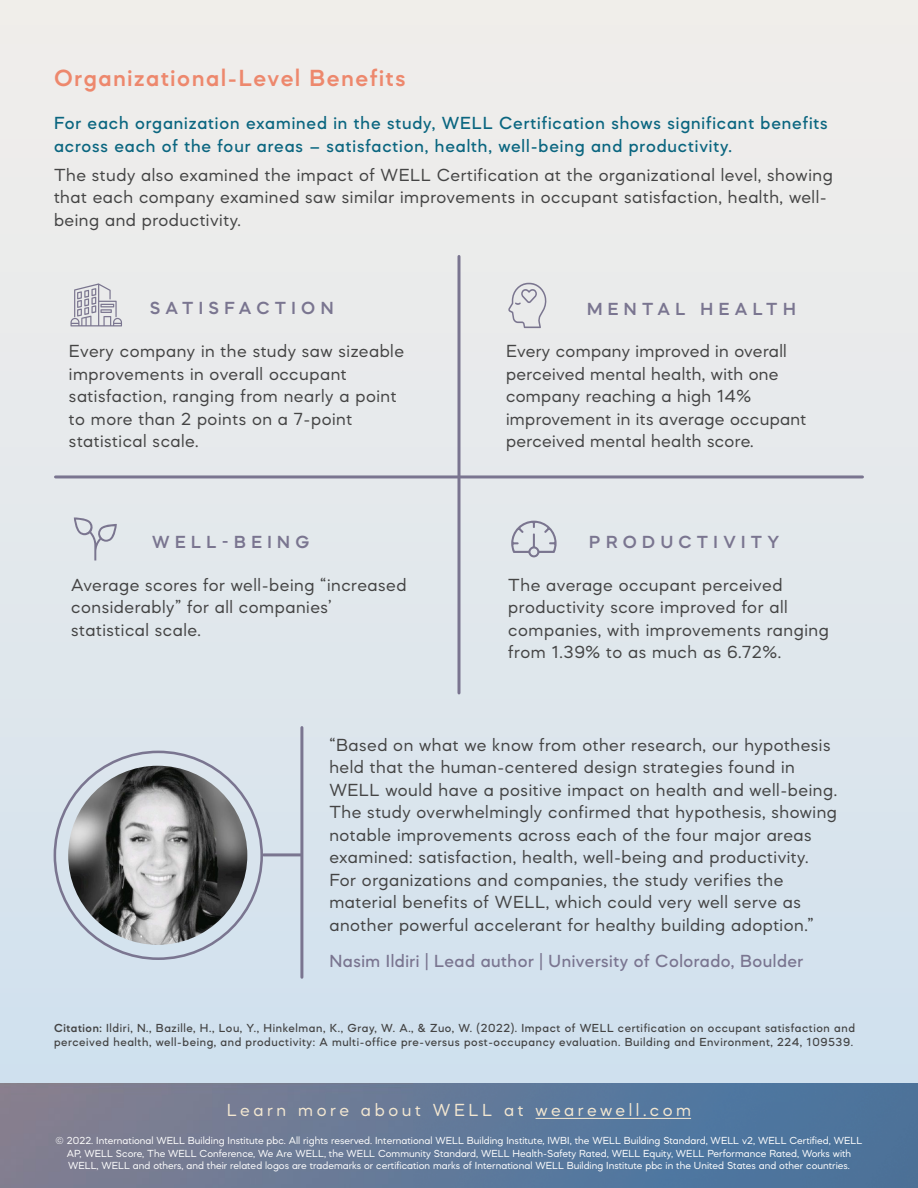
<style>
.page{position:relative;width:918px;height:1188px;background:#fff}
.page>*{position:absolute;margin:0;border:0;box-sizing:border-box;transform-origin:0 0}
.t1{font:600 24px "Mazzard M";letter-spacing:.075em;color:#ed886d}
.t2{font:18px/22.5px "Mazzard M";letter-spacing:.03em;color:#444}
.t3{font:500 18px/22.5px "Mazzard M";letter-spacing:.05em;color:#0b6680}
.t4{font:500 18px "Mazzard M";letter-spacing:.03em;color:#7a7590}
.t5{font:600 18px "Mazzard M";letter-spacing:.3em;color:#7a7590}
.t6{font:18px "Mazzard Soft M";letter-spacing:.2em;color:#f3e7d1}
.t7{font:500 12px/14.4px "Mazzard M";letter-spacing:.05em;color:#444}
.t8{font:10.5px/12.6px "Mazzard M";letter-spacing:.005em;color:#fff;text-align:center}
.s1{font-weight:600}
</style>
<div class="page">
<div style="left:0;top:0;width:918px;height:1188px;background:linear-gradient(to bottom,#f3efea,#cddfee)"></div>
<hr style="left:458px;top:256px;width:2px;height:437px;background:#7a7590">
<hr style="left:300px;top:728px;width:3px;height:249px;background:#7a7590">
<hr style="left:264px;top:853px;width:37px;height:3px;background:#7a7590">
<hr style="left:56px;top:475px;width:806px;height:3px;background:#7a7590">
<img style="left:68px;top:766px;width:179px;height:179px;border-radius:90px">
<svg style="left:70px;top:283px;width:52px;height:43px"></svg>
<svg style="left:508px;top:283px;width:39px;height:45px"></svg>
<svg style="left:74px;top:517px;width:43px;height:44px"></svg>
<svg style="left:511px;top:521px;width:46px;height:36px"></svg>
<img style="left:0;top:1084px;width:918px;height:104px">
<hr style="left:536px;top:1118px;width:155px;height:1px;background:#f3e7d1">
<h1 class="t1" style="left:54px;top:63px;width:353px">Organizational-Level Benefits</h1>
<p class="t3" style="left:54px;top:111px;width:775px">For each organization examined in the study, WELL Certification shows significant benefits across each of the four areas – satisfaction, health, well-being and productivity.</p>
<p class="t2" style="left:54px;top:163px;width:780px">The study also examined the impact of WELL Certification at the organizational level, showing that each company examined saw similar improvements in occupant satisfaction, health, well&shy;being and productivity.</p>
<p class="t5" style="left:150px;top:297px;width:185px">SATISFACTION</p>
<p class="t2" style="left:69px;top:340px;width:337px">Every company in the study saw sizeable improvements in overall occupant satisfaction, ranging from nearly a point to more than 2 points on a 7-point statistical scale.</p>
<p class="t5" style="left:152px;top:531px;width:159px">WELL-BEING</p>
<p class="t2" style="left:71px;top:573px;width:337px">Average scores for well-being “increased considerably” for all companies’ statistical scale.</p>
<p class="t5" style="left:587px;top:297px;width:210px">MENTAL HEALTH</p>
<p class="t2" style="left:506px;top:340px;width:302px">Every company improved in overall perceived mental health, with one company reaching a high 14% improvement in its average occupant perceived mental health score.</p>
<p class="t5" style="left:589px;top:531px;width:192px">PRODUCTIVITY</p>
<p class="t2" style="left:508px;top:573px;width:322px">The average occupant perceived productivity score improved for all companies, with improvements ranging from 1.39% to as much as 6.72%.</p>
<p class="t2" style="left:329px;top:733px;width:509px">“Based on what we know from other research, our hypothesis held that the human-centered design strategies found in WELL would have a positive impact on health and well-being.<br>The study overwhelmingly confirmed that hypothesis, showing notable improvements across each of the four major areas examined: satisfaction, health, well-being and productivity.<br>For organizations and companies, the study verifies the material benefits of WELL, which could very well serve as another powerful accelerant for healthy building adoption.”</p>
<p class="t4" style="left:329px;top:950px;width:476px">Nasim Ildiri | Lead author | University of Colorado, Boulder</p>
<p class="t7" style="left:54px;top:1020px;width:802px"><span class="s1">Citation:</span> Ildiri, N., Bazille, H., Lou, Y., Hinkelman, K., Gray, W. A., &amp; Zuo, W. (2022). Impact of WELL certification on occupant satisfaction and perceived health, well-being, and productivity: A multi-office pre-versus post-occupancy evaluation. Building and Environment, 224, 109539.</p>
<p class="t6" style="left:227px;top:1099px;width:466px">Learn more about WELL at wearewell.com</p>
<p class="t8" style="left:56px;top:1134px;width:808px">© 2022. International WELL Building Institute pbc. All rights reserved. International WELL Building Institute, IWBI, the WELL Building Standard, WELL v2, WELL Certified, WELL<br>AP, WELL Score, The WELL Conference, We Are WELL, the WELL Community Standard, WELL Health-Safety Rated, WELL Equity, WELL Performance Rated, Works with<br>WELL, WELL and others, and their related logos are trademarks or certification marks of International WELL Building Institute pbc in the United States and other countries.</p>
</div>
